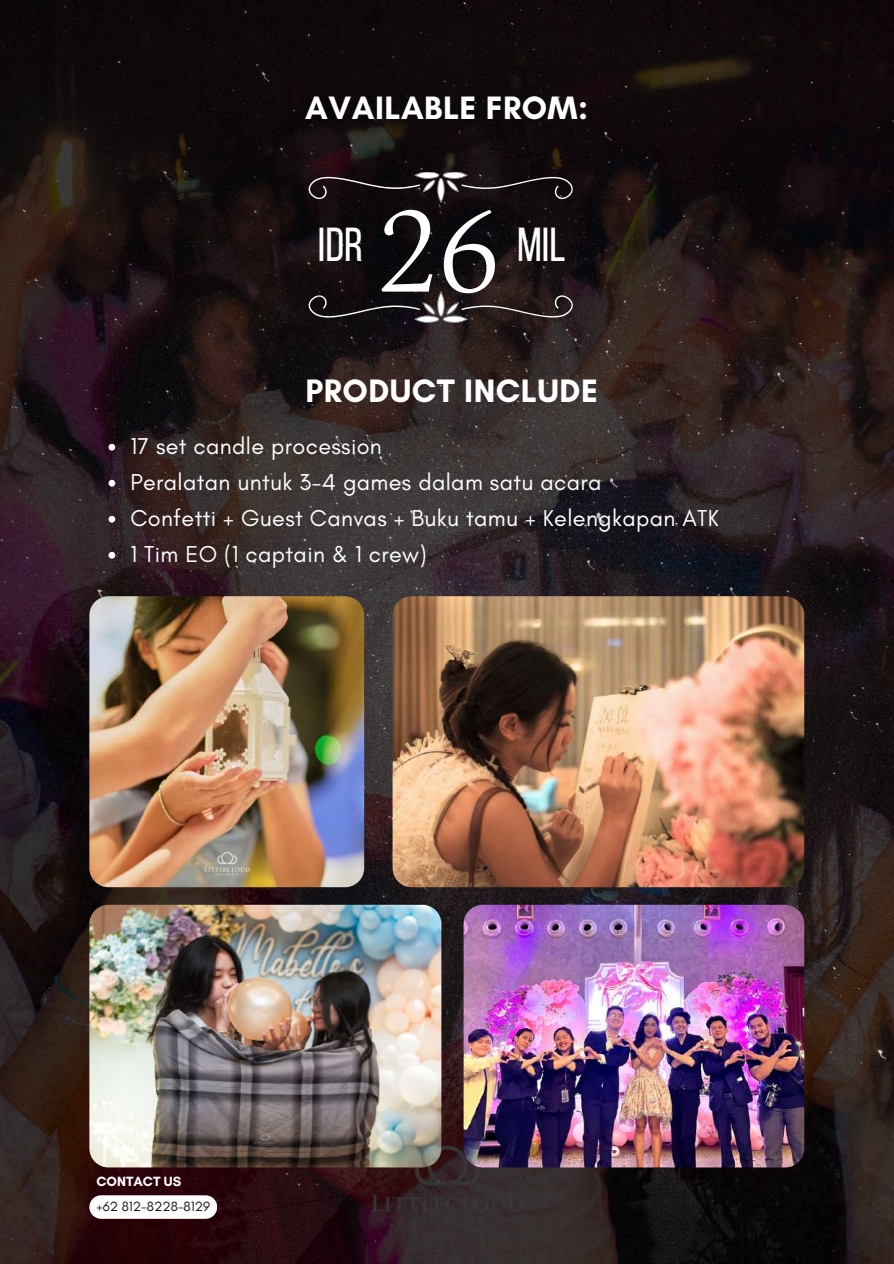
<style>
.page{position:relative;width:894px;height:1264px;background:#fff}
.page>*{position:absolute;margin:0;border:0;box-sizing:border-box;transform-origin:0 0}
.t1{font:118.05px "Simonetta";color:#fff}
.t2{font:47.4px "Bebas Neue";color:#fff}
.t3{font:700 33px "Glacial Indifference";letter-spacing:.015em;color:#fff}
.t4{font:23.4px/36px "Glacial Indifference";letter-spacing:.015em;color:#fff}
.t5{font:13.65px "Glacial Indifference";color:#181310}
.t6{font:700 13.65px "Glacial Indifference";color:#fff}
</style>
<div class="page">
<img style="left:0;top:0;width:893px;height:1263px">
<svg style="left:437px;top:292px;width:7px;height:24px"></svg>
<div style="left:437px;top:292px;width:7px;height:24px;border:1px solid #828282;border-radius:50%"></div>
<div style="left:415px;top:316px;width:24px;height:6px;background:#fff;border-radius:50%"></div>
<div style="left:414px;top:316px;width:25px;height:6px;border:1px solid #828282;border-radius:50%"></div>
<div style="left:443px;top:316px;width:24px;height:6px;background:#fff;border-radius:50%"></div>
<div style="left:443px;top:316px;width:24px;height:6px;border:1px solid #828282;border-radius:50%"></div>
<svg style="left:308px;top:294px;width:128px;height:24px;background:#272326"></svg>
<svg style="left:445px;top:294px;width:128px;height:24px;background:#392e2e"></svg>
<div style="left:437px;top:178px;width:7px;height:24px;background:#fff;border-radius:50%"></div>
<div style="left:437px;top:178px;width:7px;height:24px;border:1px solid #828282;border-radius:50%"></div>
<div style="left:415px;top:172px;width:24px;height:6px;background:#fff;border-radius:50%"></div>
<div style="left:414px;top:172px;width:25px;height:7px;border:1px solid #828282;border-radius:50%"></div>
<div style="left:443px;top:172px;width:24px;height:6px;background:#fff;border-radius:50%"></div>
<div style="left:443px;top:172px;width:24px;height:7px;border:1px solid #828282;border-radius:50%"></div>
<svg style="left:308px;top:177px;width:128px;height:23px;background:#282124"></svg>
<svg style="left:445px;top:177px;width:128px;height:23px;background:#292325"></svg>
<div style="left:89px;top:1195px;width:128px;height:23px;background:#fff;border-radius:12px"></div>
<img style="left:89px;top:596px;width:275px;height:291px;border-radius:19px">
<img style="left:392px;top:596px;width:412px;height:291px;border-radius:19px">
<img style="left:463px;top:904px;width:341px;height:263px">
<img style="left:89px;top:904px;width:352px;height:263px">
<svg style="left:108px;top:444px;width:7px;height:6px"></svg>
<svg style="left:108px;top:480px;width:7px;height:6px"></svg>
<svg style="left:108px;top:516px;width:7px;height:6px"></svg>
<svg style="left:108px;top:552px;width:7px;height:6px"></svg>
<h3 class="t3" style="left:305px;top:88px;width:284px">AVAILABLE FROM:</h3>
<h1 class="t1" style="left:378px;top:178px;width:122px">26</h1>
<h2 class="t2" style="left:318px;top:225px;width:46px">idr</h2>
<h2 class="t2" style="left:517px;top:225px;width:50px">mil</h2>
<h3 class="t3" style="left:305px;top:371px;width:294px">PRODUCT INCLUDE</h3>
<p class="t4" style="left:130px;top:428px;width:590px">17 set candle procession<br>Peralatan untuk 3-4 games dalam satu acara<br>Confetti + Guest Canvas + Buku tamu + Kelengkapan ATK 1 Tim EO (1 captain &amp; 1 crew)</p>
<p class="t6" style="left:96px;top:1173px;width:86px">CONTACT US</p>
<p class="t5" style="left:96px;top:1197px;width:115px">+62 812-8228-8129</p>
</div>
